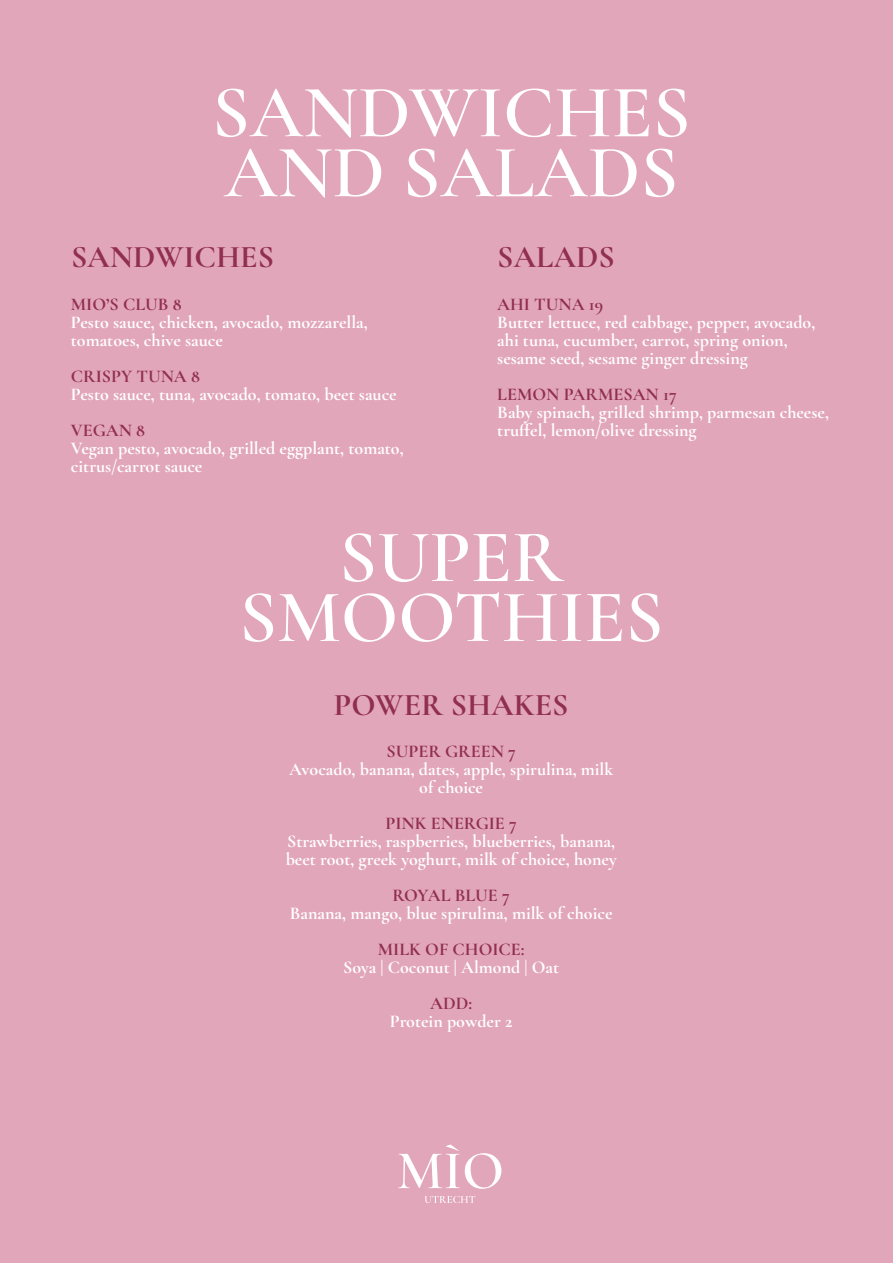
<style>
.page{position:relative;width:893px;height:1263px;background:#e2a6ba}
.page>*{position:absolute;margin:0;border:0;box-sizing:border-box;transform-origin:0 0}
.t1{font:600 75px/60px "Cormorant Garamond";color:#fff}
.t2{font:700 31.65px "Cormorant Garamond";color:#912f50}
.t3{font:700 18px/18px "Cormorant Garamond";color:#fff}
.t4{font:700 18px "Cormorant Garamond";color:#912f50}
</style>
<div class="page">
<svg style="left:425px;top:1196px;width:50px;height:7px"></svg>
<svg style="left:398px;top:1144px;width:103px;height:45px"></svg>
<h1 class="t1" style="left:212px;top:82px;width:480px">SANDWICHES<br>AND SALADS</h1>
<h2 class="t2" style="left:71px;top:238px;width:204px">SANDWICHES</h2>
<p class="t4" style="left:71px;top:293px;width:112px">MIO’S CLUB 8</p>
<p class="t3" style="left:71px;top:313px;width:298px">Pesto sauce, chicken, avocado, mozzarella, tomatoes, chive sauce</p>
<p class="t4" style="left:71px;top:365px;width:130px">CRISPY TUNA 8</p>
<p class="t3" style="left:71px;top:385px;width:327px">Pesto sauce, tuna, avocado, tomato, beet sauce</p>
<p class="t4" style="left:71px;top:419px;width:76px">VEGAN 8</p>
<p class="t3" style="left:71px;top:439px;width:334px">Vegan pesto, avocado, grilled eggplant, tomato, citrus/carrot sauce</p>
<h2 class="t2" style="left:497px;top:238px;width:119px">SALADS</h2>
<p class="t4" style="left:497px;top:293px;width:107px">AHI TUNA 19</p>
<p class="t3" style="left:497px;top:313px;width:320px">Butter lettuce, red cabbage, pepper, avocado, ahi tuna, cucumber, carrot, spring onion, sesame seed, sesame ginger dressing</p>
<p class="t4" style="left:497px;top:383px;width:181px">LEMON PARMESAN 17</p>
<p class="t3" style="left:497px;top:403px;width:333px">Baby spinach, grilled shrimp, parmesan cheese, truffel, lemon/olive dressing</p>
<h1 class="t1" style="left:239px;top:526px;width:426px;text-align:center">SUPER<br>SMOOTHIES</h1>
<h2 class="t2" style="left:334px;top:685px;width:236px">POWER SHAKES</h2>
<p class="t4" style="left:386px;top:740px;width:131px">SUPER GREEN 7</p>
<p class="t3" style="left:289px;top:760px;width:326px;text-align:center">Avocado, banana, dates, apple, spirulina, milk of choice</p>
<p class="t4" style="left:385px;top:812px;width:133px">PINK ENERGIE 7</p>
<p class="t3" style="left:286px;top:832px;width:332px">Strawberries, raspberries, blueberries, banana, beet root, greek yoghurt, milk of choice, honey</p>
<p class="t4" style="left:393px;top:884px;width:119px">ROYAL BLUE 7</p>
<p class="t3" style="left:290px;top:904px;width:324px">Banana, mango, blue spirulina, milk of choice</p>
<p class="t4" style="left:378px;top:938px;width:148px">MILK OF CHOICE:</p>
<p class="t3" style="left:343px;top:958px;width:218px">Soya | Coconut | Almond | Oat</p>
<p class="t4" style="left:430px;top:992px;width:43px">ADD:</p>
<p class="t3" style="left:390px;top:1012px;width:124px">Protein powder 2</p>
</div>
